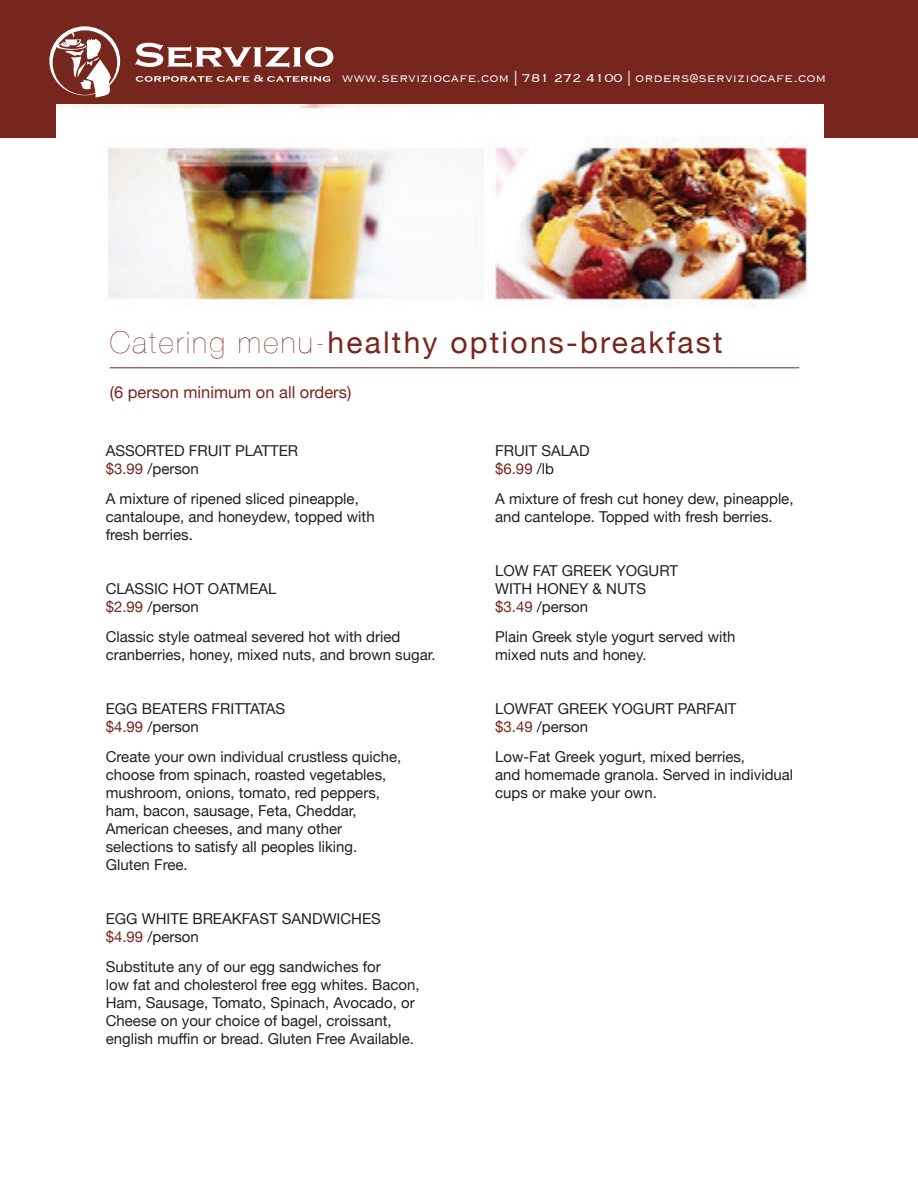
<style>
.page{position:relative;width:918px;height:1188px;background:#fff}
.page>*{position:absolute;margin:0;border:0;box-sizing:border-box;transform-origin:0 0}
.t1{font:30px "Helvetica Neue";letter-spacing:.075em;color:#76261d}
.t2{font:16.5px "Helvetica Neue";color:#76261d}
.t3{font:15px/18px "Helvetica Neue";color:#231f20}
.t4{font:300 15px "Copperplate";color:#fff}
.s1{font-weight:200}
.s2{color:#76261d}
</style>
<div class="page">
<div style="left:0;top:0;width:918px;height:137px;background:#76261d"></div>
<hr style="left:110px;top:368px;width:689px;height:1px;background:#76261d">
<svg style="left:135px;top:43px;width:198px;height:25px"></svg>
<svg style="left:136px;top:75px;width:195px;height:7px"></svg>
<svg style="left:49px;top:26px;width:71px;height:69px"></svg>
<div style="left:53px;top:30px;width:64px;height:65px;background:#76271e;border-radius:50%"></div>
<svg style="left:56px;top:28px;width:55px;height:70px"></svg>
<img style="left:57px;top:105px;width:766px;height:202px">
<p class="t4" style="left:342px;top:68px;width:486px">www.serviziocafe.com | 781 272 4100 | orders@serviziocafe.com</p>
<h1 class="t1" style="left:110px;top:321px;width:614px"><span class="s1">Catering menu-</span>healthy options-breakfast</h1>
<p class="t2" style="left:110px;top:380px;width:243px">(6 person minimum on all orders)</p>
<p class="t3" style="left:106px;top:443px;width:194px">ASSORTED FRUIT PLATTER <span class="s2">$3.99</span> /person</p>
<p class="t3" style="left:106px;top:491px;width:270px">A mixture of ripened sliced pineapple, cantaloupe, and honeydew, topped with fresh berries.</p>
<p class="t3" style="left:106px;top:581px;width:172px">CLASSIC HOT OATMEAL <span class="s2">$2.99</span> /person</p>
<p class="t3" style="left:106px;top:629px;width:331px">Classic style oatmeal severed hot with dried cranberries, honey, mixed nuts, and brown sugar.</p>
<p class="t3" style="left:106px;top:701px;width:181px">EGG BEATERS FRITTATAS <span class="s2">$4.99</span> /person</p>
<p class="t3" style="left:106px;top:749px;width:297px">Create your own individual crustless quiche, choose from spinach, roasted vegetables, mushroom, onions, tomato, red peppers, ham, bacon, sausage, Feta, Cheddar, American cheeses, and many other selections to satisfy all peoples liking.<br>Gluten Free.</p>
<p class="t3" style="left:106px;top:911px;width:277px">EGG WHITE BREAKFAST SANDWICHES <span class="s2">$4.99</span> /person</p>
<p class="t3" style="left:106px;top:959px;width:315px">Substitute any of our egg sandwiches for<br>low fat and cholesterol free egg whites. Bacon, Ham, Sausage, Tomato, Spinach, Avocado, or Cheese on your choice of bagel, croissant, english muffin or bread. Gluten Free Available.</p>
<p class="t3" style="left:495px;top:443px;width:96px">FRUIT SALAD <span class="s2">$6.99</span> /lb</p>
<p class="t3" style="left:495px;top:491px;width:300px">A mixture of fresh cut honey dew, pineapple, and cantelope. Topped with fresh berries.</p>
<p class="t3" style="left:495px;top:563px;width:184px">LOW FAT GREEK YOGURT<br>WITH HONEY &amp; NUTS <span class="s2">$3.49</span> /person</p>
<p class="t3" style="left:495px;top:629px;width:242px">Plain Greek style yogurt served with mixed nuts and honey.</p>
<p class="t3" style="left:495px;top:701px;width:243px">LOWFAT GREEK YOGURT PARFAIT <span class="s2">$3.49</span> /person</p>
<p class="t3" style="left:495px;top:749px;width:300px">Low-Fat Greek yogurt, mixed berries,<br>and homemade granola. Served in individual cups or make your own.</p>
</div>
